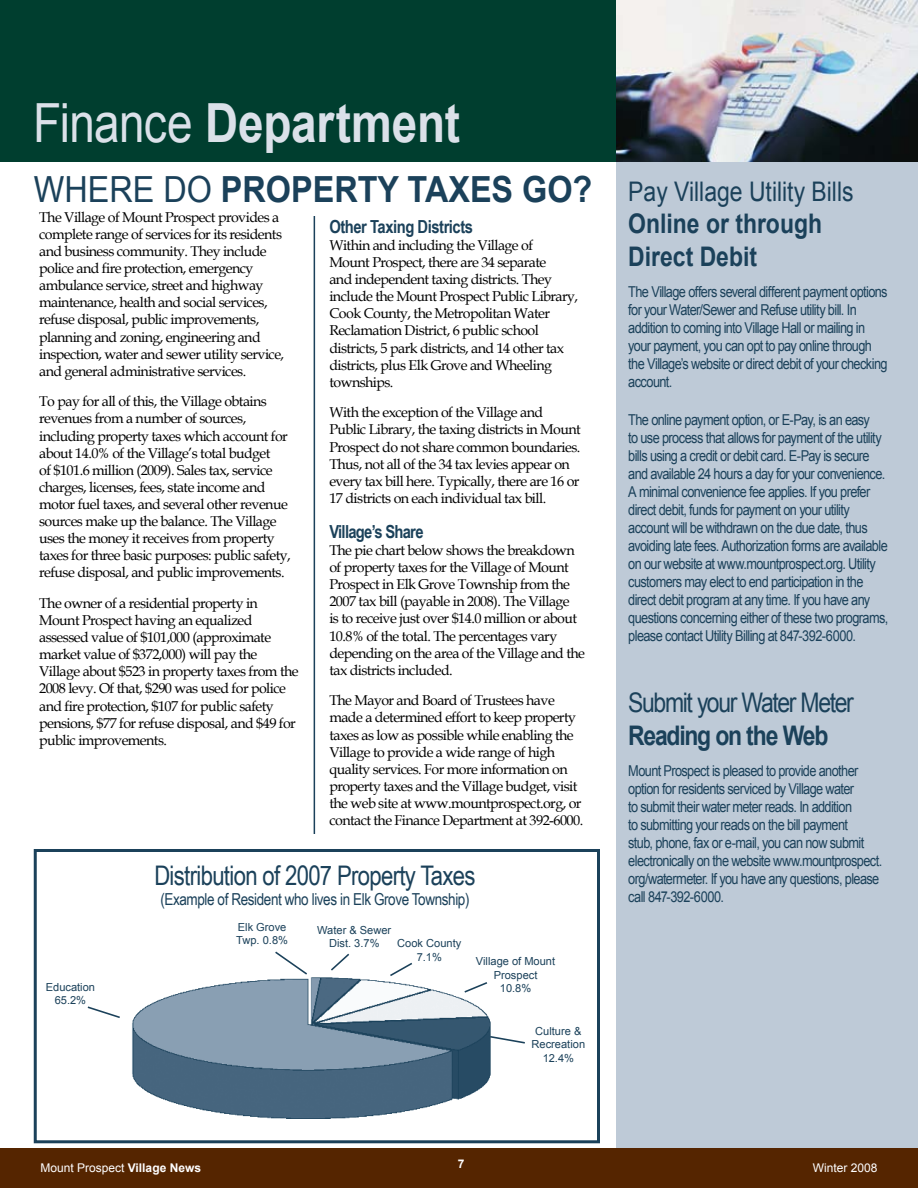
<style>
.page{position:relative;width:918px;height:1188px;background:#fff}
.page>*{position:absolute;margin:0;border:0;box-sizing:border-box;transform-origin:0 0}
.t1{font:700 54px "Arial";letter-spacing:-.005em;color:#dbe1e9;scale:.85 1}
.t2{font:700 36px "Arial";color:#1b415a;scale:.9 1}
.t3{font:36px "Arial";color:#1b415a;scale:.9 1}
.t4{font:27px "Arial Narrow";letter-spacing:-.025em;color:#1b415a}
.t5{font:700 27px/32.4px "Arial";color:#1b415a;scale:.85 1}
.t6{font:27px "Arial";letter-spacing:-.01em;color:#1b415a;scale:.85 1}
.t7{font:27px "Arial";letter-spacing:-.06em;color:#1b415a;scale:.85 1}
.t8{font:700 27px "Arial";letter-spacing:-.055em;color:#1b415a;scale:.85 1}
.t9{font:700 18px "Arial Narrow";letter-spacing:-.04em;color:#1b415a}
.t10{font:16.5px "Arial Narrow";letter-spacing:-.025em;color:#1b415a}
.t11{font:15px/18px "Arial";letter-spacing:-.05em;color:#1b415a;scale:.85 1}
.t12{font:14.25px/17.1px "Book Antiqua";letter-spacing:-.04em;color:#000}
.t13{font:12px "Arial";color:#fff}
.t14{font:700 12px "Arial";color:#fff}
.t15{font:11.1px/13.4px "Arial";color:#1b415a;text-align:center}
.s1{font-weight:400}
.s2{font-weight:700}
</style>
<div class="page">
<div style="left:0;top:1148px;width:918px;height:40px;background:#552500"></div>
<div style="left:0;top:0;width:617px;height:162px;background:#003e2f"></div>
<div style="left:616px;top:162px;width:302px;height:986px;background:#becad7"></div>
<img style="left:617px;top:0;width:301px;height:162px">
<div style="left:34px;top:849px;width:566px;height:294px;border:3px solid #1b415a"></div>
<img style="left:132px;top:977px;width:359px;height:142px">
<svg style="left:87px;top:1006px;width:33px;height:12px"></svg>
<svg style="left:331px;top:953px;width:19px;height:18px"></svg>
<svg style="left:388px;top:962px;width:51px;height:34px"></svg>
<svg style="left:463px;top:981px;width:26px;height:13px"></svg>
<svg style="left:488px;top:1035px;width:37px;height:10px"></svg>
<svg style="left:275px;top:951px;width:32px;height:24px"></svg>
<hr style="left:314px;top:216px;width:1px;height:618px;background:#1b415a">
<h1 class="t1" style="left:33px;top:88px;width:504px"><span class="s1">Finance</span> Department</h1>
<h2 class="t3" style="left:34px;top:165px;width:59px">Where</h2>
<h2 class="t2" style="left:163px;top:165px;width:478px"><span class="s1">Do</span> Prope rty Taxes Go?</h2>
<p class="t12" style="left:39px;top:208px;width:247px">The Village of Mount Prospect provides a complete range of services for its residents and business community. They include police and fire protection, emergency ambulance service, street and highway maintenance, health and social services, refuse disposal, public improvements, planning and zoning, engineering and inspection, water and sewer utility service, and general administrative services.</p>
<p class="t12" style="left:39px;top:393px;width:253px">To pay for all of this, the Village obtains revenues from a number of sources, including property taxes which account for about 14.0% of the Village’s total budget<br>of $101.6 million (2009). Sales tax, service charges, licenses, fees, state income and motor fuel taxes, and several other revenue sources make up the balance. The Village uses the money it receives from property taxes for three basic purposes: public safety, refuse disposal, and public improvements.</p>
<p class="t12" style="left:39px;top:594px;width:261px">The owner of a residential property in Mount Prospect having an equalized assessed value of $101,000 (approximate market value of $372,000) will pay the Village about $523 in property taxes from the 2008 levy. Of that, $290 was used for police and fire protection, $107 for public safety pensions, $77 for refuse disposal, and $49 for public improvements.</p>
<p class="t9" style="left:329px;top:213px;width:145px">Other Taxing Districts</p>
<p class="t12" style="left:329px;top:236px;width:250px">Within and including the Village of<br>Mount Prospect, there are 34 separate<br>and independent taxing districts. They include the Mount Prospect Public Library, Cook County, the Metropolitan Water Reclamation District, 6 public school districts, 5 park districts, and 14 other tax districts, plus Elk Grove and Wheeling townships.</p>
<p class="t12" style="left:329px;top:404px;width:253px">With the exception of the Village and Public Library, the taxing districts in Mount Prospect do not share common boundaries.<br>Thus, not all of the 34 tax levies appear on every tax bill here. Typically, there are 16 or 17 districts on each individual tax bill.</p>
<p class="t9" style="left:329px;top:518px;width:96px">Village’s Share</p>
<p class="t12" style="left:329px;top:541px;width:257px">The pie chart below shows the breakdown of property taxes for the Village of Mount Prospect in Elk Grove Township from the 2007 tax bill (payable in 2008). The Village<br>is to receive just over $14.0 million or about 10.8% of the total. The percentages vary depending on the area of the Village and the tax districts included.</p>
<p class="t12" style="left:329px;top:692px;width:255px">The Mayor and Board of Trustees have made a determined effort to keep property taxes as low as possible while enabling the Village to provide a wide range of high quality services. For more information on property taxes and the Village budget, visit the web site at www.mountprospect.org, or contact the Finance Department at 392-6000.</p>
<p class="t15" style="left:46px;top:980px;width:51px">Education<br>65.2%</p>
<h3 class="t4" style="left:154px;top:856px;width:323px">Distribution of 2007 Property Taxes</h3>
<p class="t10" style="left:160px;top:887px;width:311px">(Example of Resident who lives in Elk Grove Township)</p>
<p class="t15" style="left:236px;top:920px;width:53px;text-align:left">Elk Grove<br>Twp. 0.8%</p>
<p class="t15" style="left:317px;top:923px;width:76px">Water &amp; Sewer<br>Dist. 3.7%</p>
<p class="t15" style="left:397px;top:937px;width:66px">Cook County<br>7.1%</p>
<p class="t15" style="left:476px;top:955px;width:81px">Village of Mount<br>Prospect<br>10.8%</p>
<p class="t15" style="left:532px;top:1025px;width:55px">Culture &amp;<br>Recreation<br>12.4%</p>
<h3 class="t6" style="left:628px;top:174px;width:267px">Pay Village Utility Bills</h3>
<h3 class="t5" style="left:628px;top:209px;width:230px">Online or through<br>Direct Debit</h3>
<p class="t11" style="left:628px;top:283px;width:307px">The Village offers several different payment options for your Water/Sewer and Refuse utility bill. In addition to coming into Village Hall or mailing in your payment, you can opt to pay online through the Village’s website or direct debit of your checking account.</p>
<p class="t11" style="left:628px;top:411px;width:308px">The online payment option, or E-Pay, is an easy<br>to use process that allows for payment of the utility bills using a credit or debit card. E-Pay is secure and available 24 hours a day for your convenience.<br>A minimal convenience fee applies. If you prefer direct debit, funds for payment on your utility account will be withdrawn on the due date, thus avoiding late fees. Authorization forms are available on our website at www.mountprospect.org. Utility customers may elect to end participation in the direct debit program at any time. If you have any questions concerning either of these two programs, please contact Utility Billing at 847-392-6000.</p>
<h3 class="t7" style="left:628px;top:685px;width:267px">Submit your Water Meter</h3>
<h3 class="t8" style="left:628px;top:717px;width:237px">Reading on the Web</h3>
<p class="t11" style="left:628px;top:762px;width:300px">Mount Prospect is pleased to provide another option for residents serviced by Village water<br>to submit their water meter reads. In addition<br>to submitting your reads on the bill payment<br>stub, phone, fax or e-mail, you can now submit electronically on the website www.mountprospect. org/watermeter. If you have any questions, please call 847-392-6000.</p>
<p class="t13" style="left:40px;top:1160px;width:162px">Mount Prospect <span class="s2">Village News</span></p>
<p class="t14" style="left:458px;top:1156px;width:8px">7</p>
<p class="t13" style="left:813px;top:1160px;width:66px">Winter 2008</p>
</div>
